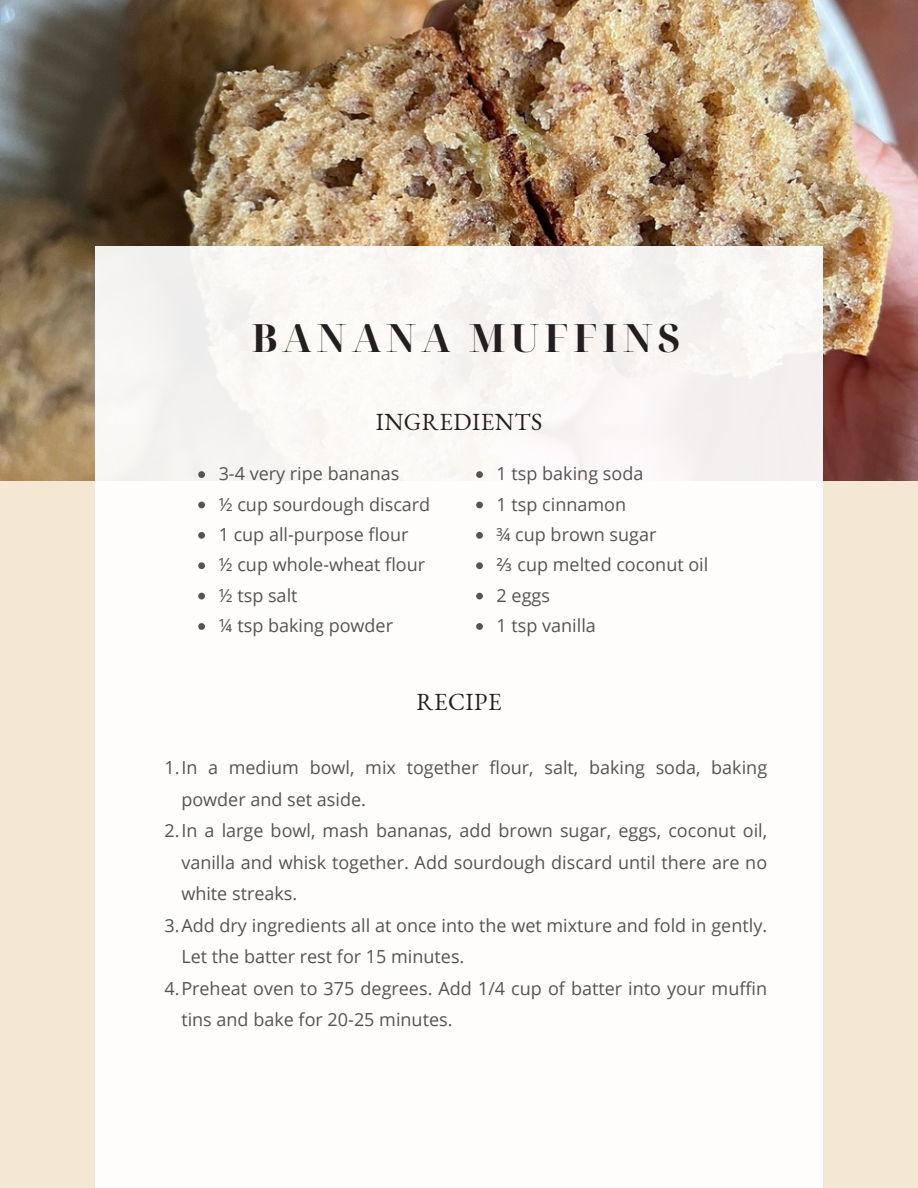
<style>
.page{position:relative;width:918px;height:1188px;background:#f4e8d4}
.page>*{position:absolute;margin:0;border:0;box-sizing:border-box;transform-origin:0 0}
.t1{font:700 39px "Noto Serif Display";letter-spacing:.12em;color:#231f20}
.t2{font:24px "EB Garamond";letter-spacing:.02em;color:#231f20}
.t3{font:18px/30.3px "Open Sans";color:#545454}
.s1{font-family:"Noto Sans"}
</style>
<div class="page">
<img style="left:0;top:0;width:918px;height:480px">
<div style="left:95px;top:247px;width:728px;height:941px;background:#fff"></div>
<svg style="left:476px;top:471px;width:7px;height:7px"></svg>
<svg style="left:476px;top:502px;width:7px;height:6px"></svg>
<svg style="left:476px;top:532px;width:7px;height:7px"></svg>
<svg style="left:476px;top:562px;width:7px;height:7px"></svg>
<svg style="left:476px;top:593px;width:7px;height:6px"></svg>
<svg style="left:476px;top:623px;width:7px;height:7px"></svg>
<svg style="left:198px;top:471px;width:7px;height:7px"></svg>
<svg style="left:198px;top:502px;width:7px;height:6px"></svg>
<svg style="left:198px;top:532px;width:7px;height:7px"></svg>
<svg style="left:198px;top:562px;width:7px;height:7px"></svg>
<svg style="left:198px;top:593px;width:7px;height:6px"></svg>
<svg style="left:198px;top:623px;width:7px;height:7px"></svg>
<h1 class="t1" style="left:251px;top:311px;width:431px">BANANA MUFFINS</h1>
<h2 class="t2" style="left:376px;top:406px;width:168px">INGREDIENTS</h2>
<p class="t3" style="left:219px;top:458px;width:213px">3-4 very ripe bananas<br>½ cup sourdough discard<br>1 cup all-purpose flour<br>½ cup whole-wheat flour ½ tsp salt<br>¼ tsp baking powder</p>
<p class="t3" style="left:497px;top:458px;width:213px">1 tsp baking soda<br>1 tsp cinnamon<br>¾ cup brown sugar<br><span class="s1">⅔</span> cup melted coconut oil<br>2 eggs<br>1 tsp vanilla</p>
<h2 class="t2" style="left:416px;top:686px;width:87px">RECIPE</h2>
<p class="t3" style="left:164px;top:752px;width:604px">1.In a medium bowl, mix together flour, salt, baking soda, baking</p>
<p class="t3" style="left:181px;top:783px;width:186px">powder and set aside.</p>
<p class="t3" style="left:164px;top:815px;width:604px">2.In a large bowl, mash bananas, add brown sugar, eggs, coconut oil,</p>
<p class="t3" style="left:181px;top:846px;width:587px">vanilla and whisk together. Add sourdough discard until there are no</p>
<p class="t3" style="left:181px;top:878px;width:117px">white streaks.</p>
<p class="t3" style="left:164px;top:909px;width:604px">3.Add dry ingredients all at once into the wet mixture and fold in gently.</p>
<p class="t3" style="left:181px;top:941px;width:285px">Let the batter rest for 15 minutes.</p>
<p class="t3" style="left:164px;top:972px;width:604px">4.Preheat oven to 375 degrees. Add 1/4 cup of batter into your muffin</p>
<p class="t3" style="left:181px;top:1004px;width:273px">tins and bake for 20-25 minutes.</p>
</div>
